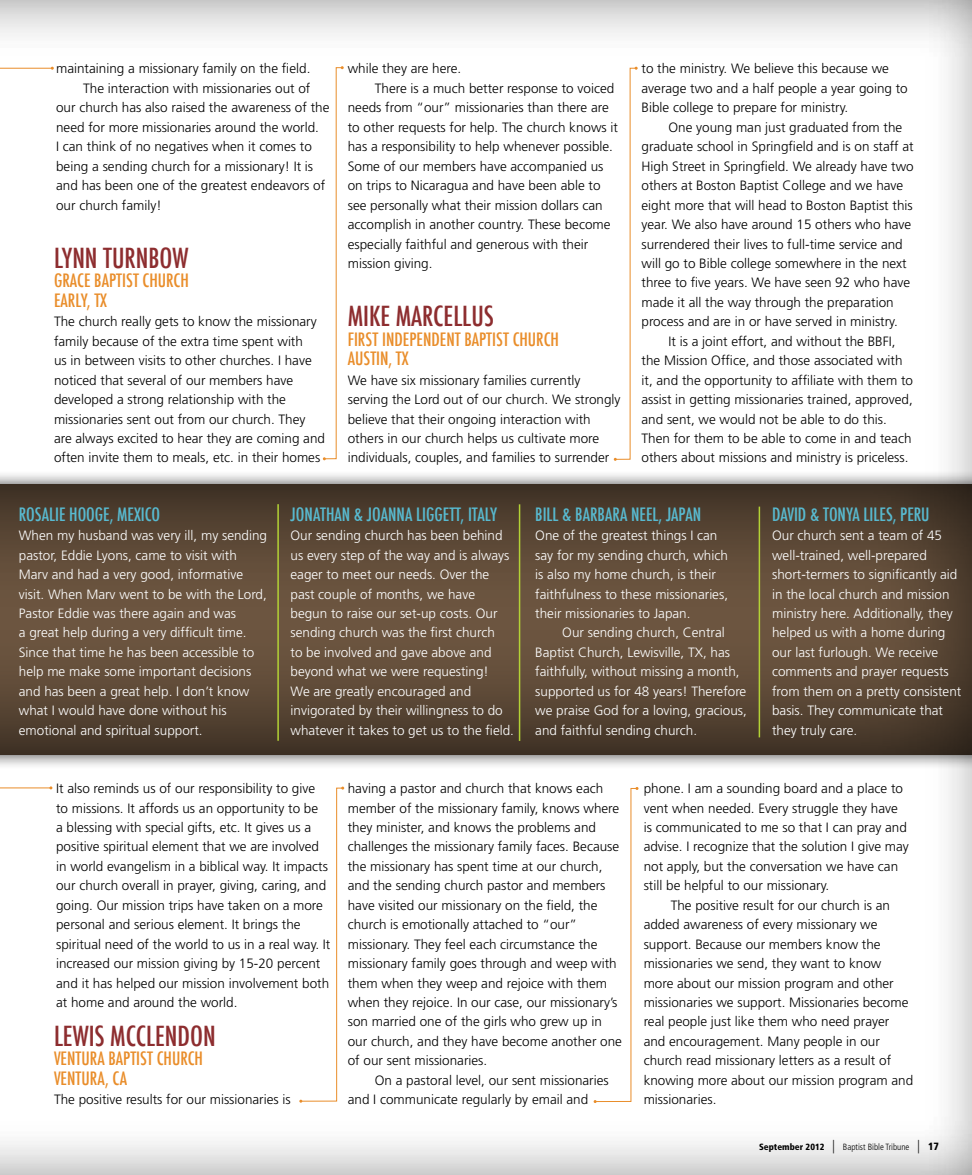
<style>
.page{position:relative;width:972px;height:1175px;background:#fff}
.page>*{position:absolute;margin:0;border:0;box-sizing:border-box;transform-origin:0 0}
.t1{font:500 condensed 27px "Futura";color:#8d2d2f}
.t2{font:500 condensed 18px/19.5px "Futura";color:#e98d2a}
.t3{font:500 condensed 18px "Futura";color:#58bad0}
.t4{font:300 13.5px/19.5px "Frutiger";color:#000}
.t5{font:300 13.5px/19.5px "Frutiger";color:#fff}
.t6{font:300 condensed 9px "Frutiger";color:#000}
.s1{font-weight:900}
.s2{font-size:13.5px}
.s3{font-weight:900;font-size:10.5px}
</style>
<div class="page">
<div style="left:0;top:0;width:972px;height:1174px;background:#000;opacity:.75"></div>
<div style="left:0;top:469px;width:972px;height:301px;background:#000;opacity:.75"></div>
<div style="left:0;top:482px;width:972px;height:273px;background:#000;opacity:.92"></div>
<hr style="left:277px;top:504px;width:2px;height:236px;background:#b3d235">
<svg style="left:323px;top:66px;width:21px;height:394px"></svg>
<svg style="left:614px;top:67px;width:24px;height:394px"></svg>
<svg style="left:299px;top:786px;width:45px;height:316px"></svg>
<svg style="left:594px;top:787px;width:45px;height:316px"></svg>
<svg style="left:0;top:786px;width:52px;height:315px"></svg>
<svg style="left:0;top:67px;width:54px;height:393px"></svg>
<hr style="left:519px;top:504px;width:1px;height:237px;background:#b3d235">
<hr style="left:759px;top:506px;width:1px;height:231px;background:#b3d235">
<p class="t4" style="left:56px;top:59px;width:256px">maintaining a missionary family on the field.</p>
<p class="t4" style="left:83px;top:78px;width:229px">The interaction with missionaries out of</p>
<p class="t4" style="left:56px;top:98px;width:275px">our church has also raised the awareness of the</p>
<p class="t4" style="left:56px;top:117px;width:264px">need for more missionaries around the world.</p>
<p class="t4" style="left:56px;top:137px;width:257px">I can think of no negatives when it comes to</p>
<p class="t4" style="left:56px;top:156px;width:259px">being a sending church for a missionary! It is</p>
<p class="t4" style="left:56px;top:176px;width:271px">and has been one of the greatest endeavors of</p>
<p class="t4" style="left:56px;top:195px;width:107px">our church family!</p>
<h1 class="t1" style="left:54px;top:241px;width:136px">LYNN TURNBOW</h1>
<h2 class="t2" style="left:54px;top:271px;width:136px">GRACE BAPTIST CHURCH<br>EARLY, TX</h2>
<p class="t4" style="left:54px;top:312px;width:273px">The church really gets to know the missionary family because of the extra time spent with<br>us in between visits to other churches. I have noticed that several of our members have developed a strong relationship with the missionaries sent out from our church. They are always excited to hear they are coming and often invite them to meals, etc. in their homes</p>
<p class="t4" style="left:348px;top:59px;width:115px">while they are here.</p>
<p class="t4" style="left:375px;top:78px;width:241px">There is a much better response to voiced</p>
<p class="t4" style="left:348px;top:98px;width:263px">needs from “our” missionaries than there are</p>
<p class="t4" style="left:348px;top:117px;width:272px">to other requests for help. The church knows it</p>
<p class="t4" style="left:348px;top:137px;width:267px">has a responsibility to help whenever possible.</p>
<p class="t4" style="left:348px;top:156px;width:257px">Some of our members have accompanied us</p>
<p class="t4" style="left:348px;top:176px;width:254px">on trips to Nicaragua and have been able to</p>
<p class="t4" style="left:348px;top:195px;width:257px">see personally what their mission dollars can</p>
<p class="t4" style="left:348px;top:215px;width:264px">accomplish in another country. These become</p>
<p class="t4" style="left:348px;top:234px;width:242px">especially faithful and generous with their</p>
<p class="t4" style="left:348px;top:253px;width:86px">mission giving.</p>
<h1 class="t1" style="left:348px;top:299px;width:148px">MIKE MARCELLUS</h1>
<h2 class="t2" style="left:348px;top:329px;width:213px">FIRST INDEPENDENT BAPTIST CHURCH<br>AUSTIN, TX</h2>
<p class="t4" style="left:348px;top:370px;width:274px">We have six missionary families currently serving the Lord out of our church. We strongly believe that their ongoing interaction with others in our church helps us cultivate more individuals, couples, and families to surrender</p>
<p class="t4" style="left:642px;top:59px;width:268px">to the ministry. We believe this because we average two and a half people a year going to<br>Bible college to prepare for ministry.</p>
<p class="t4" style="left:642px;top:117px;width:274px;text-indent:27px">One young man just graduated from the graduate school in Springfield and is on staff at High Street in Springfield. We already have two others at Boston Baptist College and we have eight more that will head to Boston Baptist this year. We also have around 15 others who have surrendered their lives to full-time service and will go to Bible college somewhere in the next three to five years. We have seen 92 who have made it all the way through the preparation process and are in or have served in ministry.</p>
<p class="t4" style="left:642px;top:331px;width:273px;text-indent:27px">It is a joint effort, and without the BB FI, the M ission Office, and those associated with it, and the opportunity to affiliate with them to assist in getting missionaries trained, approved, and sent, we would not be able to do this.<br>Then for them to be able to come in and teach others about missions and ministry is priceless.</p>
<h2 class="t3" style="left:19px;top:502px;width:143px">ROSALIE HOOGE, MEXICO</h2>
<p class="t5" style="left:19px;top:526px;width:250px">When my husband was very ill, my sending pastor, Eddie Lyons, came to visit with Marv and had a very good, informative visit. When Marv went to be with the Lord, Pastor Eddie was there again and was<br>a great help during a very difficult time.<br>Since that time he has been accessible to help me make some important decisions and has been a great help. I don’t know what I would have done without his emotional and spiritual support.</p>
<h2 class="t3" style="left:291px;top:502px;width:208px">JONATHAN &amp; JOANNA LIGGETT, ITALY</h2>
<p class="t5" style="left:291px;top:526px;width:225px">Our sending church has been behind us every step of the way and is always eager to meet our needs. Over the past couple of months, we have begun to raise our set-up costs. Our sending church was the first church<br>to be involved and gave above and beyond what we were requesting!<br>We are greatly encouraged and invigorated by their willingness to do whatever it takes to get us to the field.</p>
<h2 class="t3" style="left:535px;top:502px;width:167px">BILL &amp; BARBARA NEEL, JAPAN</h2>
<p class="t5" style="left:535px;top:526px;width:194px">One of the greatest things I can say for my sending church, which is also my home church, is their faithfulness to these missionaries, their missionaries to Japan.</p>
<p class="t5" style="left:535px;top:623px;width:213px;text-indent:27px">Our sending church, Central Baptist Church, Lewisville, TX, has faithfully, without missing a month, supported us for 48 years! Therefore we praise God for a loving, gracious, and faithful sending church.</p>
<h2 class="t3" style="left:772px;top:502px;width:159px">DAVID &amp; TONYA LILES, PERU</h2>
<p class="t5" style="left:772px;top:526px;width:191px">Our church sent a team of 45 well-trained, well-prepared short-termers to significantly aid in the local church and mission ministry here. Additionally, they helped us with a home during our last furlough. We receive comments and prayer requests from them on a pretty consistent basis. They communicate that they truly care.</p>
<p class="t4" style="left:56px;top:778px;width:276px">It also reminds us of our responsibility to give to missions. It affords us an opportunity to be<br>a blessing with special gifts, etc. It gives us a positive spiritual element that we are involved in world evangelism in a biblical way. It impacts our church overall in prayer, giving, caring, and going. Our mission trips have taken on a more personal and serious element. It brings the spiritual need of the world to us in a real way. It increased our mission giving by 15-20 percent and it has helped our mission involvement both at home and around the world.</p>
<h1 class="t1" style="left:54px;top:1018px;width:163px">LEWIS MCCLENDON</h1>
<h2 class="t2" style="left:54px;top:1049px;width:151px">VENTURA BAPTIST CHURCH<br>VENTURA, CA</h2>
<p class="t4" style="left:54px;top:1089px;width:238px">The positive results for our missionaries is</p>
<p class="t4" style="left:348px;top:778px;width:276px">having a pastor and church that knows each member of the missionary family, knows where they minister, and knows the problems and challenges the missionary family faces. Because the missionary has spent time at our church, and the sending church pastor and members have visited our missionary on the field, the church is emotionally attached to “our” missionary. They feel each circumstance the missionary family goes through and weep with them when they weep and rejoice with them when they rejoice. In our case, our missionary’s son married one of the girls who grew up in our church, and they have become another one of our sent missionaries.</p>
<p class="t4" style="left:348px;top:1070px;width:263px;text-indent:27px">On a pastoral level, our sent missionaries and I communicate regularly by email and</p>
<p class="t4" style="left:644px;top:778px;width:267px">phone. I am a sounding board and a place to vent when needed. Every struggle they have is communicated to me so that I can pray and advise. I recognize that the solution I give may not apply, but the conversation we have can still be helpful to our missionary.</p>
<p class="t4" style="left:644px;top:895px;width:271px;text-indent:27px">The positive result for our church is an added awareness of every missionary we support. Because our members know the missionaries we send, they want to know more about our mission program and other missionaries we support. M issionaries become real people just like them who need prayer and encouragement. Many people in our church read missionary letters as a result of knowing more about our mission program and missionaries.</p>
<p class="t6" style="left:759px;top:1142px;width:181px"><span class="s1">September 2012</span> <span class="s2">|</span> Baptist Bible Tribune <span class="s2">|</span> <span class="s3">17</span></p>
</div>
